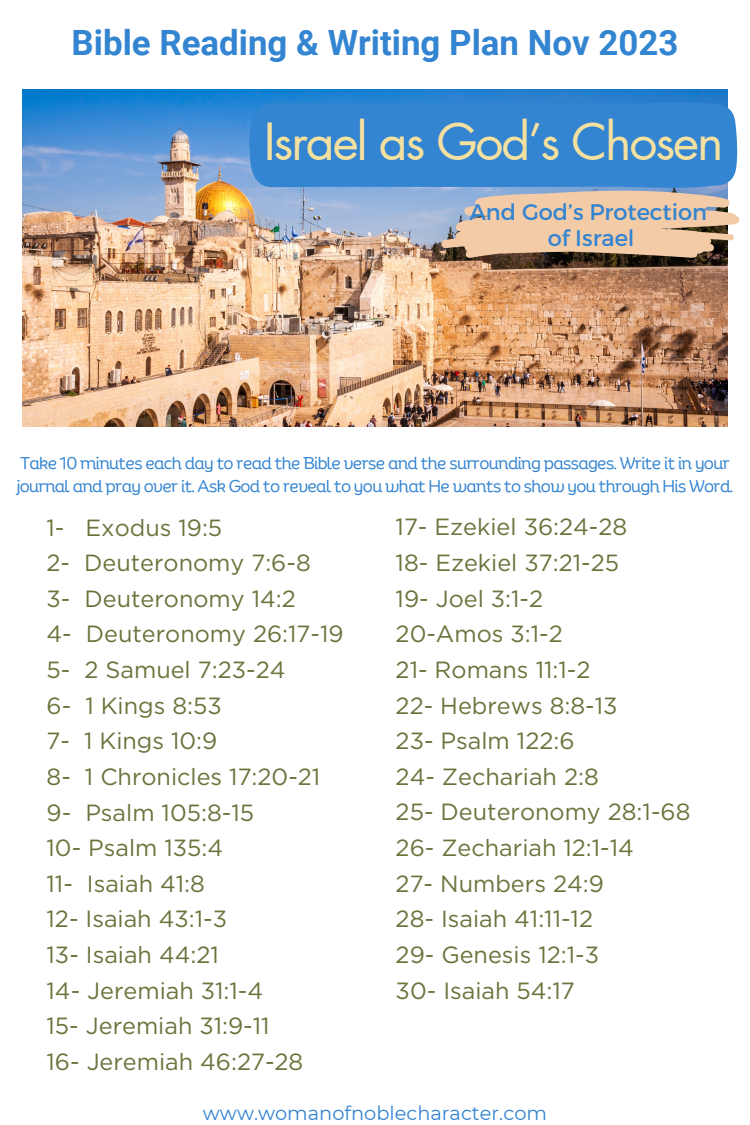
<style>
.page{position:relative;width:750px;height:1125px;background:#fff}
.page>*{position:absolute;margin:0;border:0;box-sizing:border-box;transform-origin:0 0}
.t1{font:50px "Futura LT Pro";letter-spacing:-.045em;color:#f4e09f}
.t2{font:700 34.88px "Roboto";color:#3384d1}
.t3{font:23.44px "Gotham";color:#6a743c}
.t4{font:22.5px "Montserrat";color:#3384d1}
.t5{font:19.38px "Montserrat";color:#3384d1}
.t6{font:16.62px/23px "Binate Display";letter-spacing:-.04em;color:#3384d1}
</style>
<div class="page">
<img style="left:23px;top:89px;width:705px;height:338px">
<div style="left:249px;top:101px;width:489px;height:89px;background:#3384d1"></div>
<svg style="left:441px;top:190px;width:299px;height:69px;background:#d3b79f"></svg>
<p class="t2" style="left:72px;top:22px;width:608px">Bible Reading &amp; Writing Plan Nov 2023</p>
<p class="t1" style="left:264px;top:119px;width:461px">Israel as God’s Chosen</p>
<p class="t4" style="left:469px;top:198px;width:239px">And God’s Protection</p>
<p class="t4" style="left:548px;top:223px;width:88px">of Israel</p>
<p class="t6" style="left:17px;top:450px;width:718px">Take 10 minutes each day to read the Bible verse and the surrounding passages. Write it in your journal and pray over it. Ask God to reveal to you what He wants to show you through His Word.</p>
<p class="t3" style="left:47px;top:514px;width:177px">1- Exodus 19:5</p>
<p class="t3" style="left:47px;top:550px;width:266px">2- Deuteronomy 7:6-8</p>
<p class="t3" style="left:47px;top:585px;width:251px">3- Deuteronomy 14:2</p>
<p class="t3" style="left:47px;top:621px;width:299px">4- Deuteronomy 26:17-19</p>
<p class="t3" style="left:47px;top:657px;width:240px">5- 2 Samuel 7:23-24</p>
<p class="t3" style="left:47px;top:692px;width:177px">6- 1 Kings 8:53</p>
<p class="t3" style="left:47px;top:728px;width:172px">7- 1 Kings 10:9</p>
<p class="t3" style="left:47px;top:764px;width:275px">8- 1 Chronicles 17:20-21</p>
<p class="t3" style="left:47px;top:799px;width:209px">9- Psalm 105:8-15</p>
<p class="t3" style="left:47px;top:835px;width:178px">10- Psalm 135:4</p>
<p class="t3" style="left:47px;top:870px;width:160px">11- Isaiah 41:8</p>
<p class="t3" style="left:47px;top:906px;width:182px">12- Isaiah 43:1-3</p>
<p class="t3" style="left:47px;top:942px;width:174px">13- Isaiah 44:21</p>
<p class="t3" style="left:47px;top:977px;width:218px">14- Jeremiah 31:1-4</p>
<p class="t3" style="left:47px;top:1013px;width:224px">15- Jeremiah 31:9-11</p>
<p class="t3" style="left:47px;top:1049px;width:258px">16- Jeremiah 46:27-28</p>
<p class="t3" style="left:396px;top:514px;width:233px">17- Ezekiel 36:24-28</p>
<p class="t3" style="left:396px;top:550px;width:225px">18- Ezekiel 37:21-25</p>
<p class="t3" style="left:396px;top:585px;width:149px">19- Joel 3:1-2</p>
<p class="t3" style="left:396px;top:621px;width:169px">20-Amos 3:1-2</p>
<p class="t3" style="left:396px;top:657px;width:196px">21- Romans 11:1-2</p>
<p class="t3" style="left:396px;top:692px;width:223px">22- Hebrews 8:8-13</p>
<p class="t3" style="left:396px;top:728px;width:180px">23- Psalm 122:6</p>
<p class="t3" style="left:396px;top:764px;width:205px">24- Zechariah 2:8</p>
<p class="t3" style="left:396px;top:799px;width:296px">25- Deuteronomy 28:1-68</p>
<p class="t3" style="left:396px;top:835px;width:240px">26- Zechariah 12:1-14</p>
<p class="t3" style="left:396px;top:870px;width:210px">27- Numbers 24:9</p>
<p class="t3" style="left:396px;top:906px;width:199px">28- Isaiah 41:11-12</p>
<p class="t3" style="left:396px;top:942px;width:205px">29- Genesis 12:1-3</p>
<p class="t3" style="left:396px;top:977px;width:181px">30- Isaiah 54:17</p>
<p class="t5" style="left:203px;top:1101px;width:346px">www.womanofnoblecharacter.com</p>
</div>
